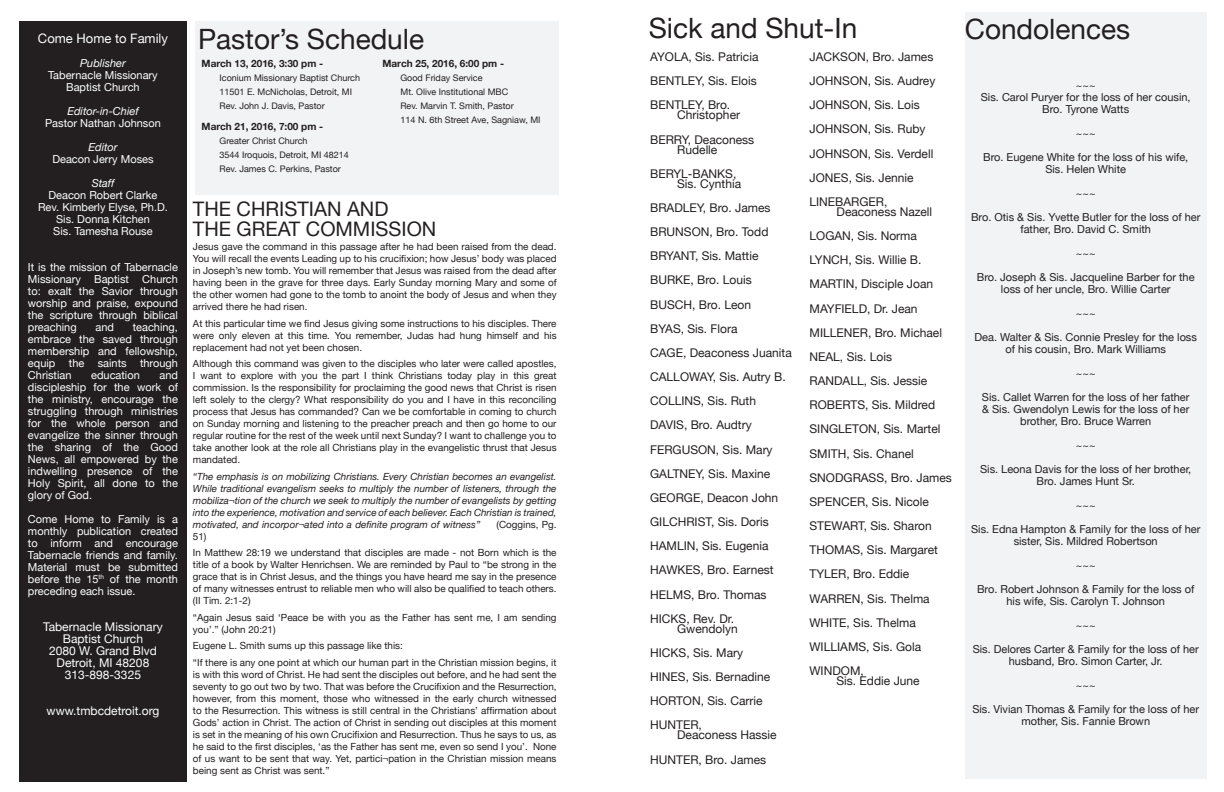
<style>
.page{position:relative;width:1224px;height:792px;background:#fff}
.page>*{position:absolute;margin:0;border:0;box-sizing:border-box;transform-origin:0 0}
.t1{font:28px "Helvetica Neue";color:#231f20}
.t2{font:20px/20px "Helvetica Neue";color:#231f20}
.t3{font:13px "Helvetica Neue";color:#fff}
.t4{font:12px/24.2px "Helvetica Neue";color:#231f20}
.t5{font:12px/12px "Helvetica Neue";color:#fff;text-align:center}
.t6{font:11px/12px "Helvetica Neue";color:#fff;text-align:justify}
.t7{font:11px/24px "Helvetica Neue";color:#231f20;text-align:center}
.t8{font:italic 11px "Helvetica Neue";color:#fff}
.t9{font:700 10px "Helvetica Neue";color:#231f20}
.t10{font:9.9px/12px "Helvetica Neue";color:#231f20;text-align:justify}
.t11{font:italic 9.9px/12px "Helvetica Neue";color:#231f20;text-align:justify}
.t12{font:9px/14px "Helvetica Neue";color:#231f20}
</style>
<div class="page">
<div style="left:19px;top:22px;width:168px;height:760px;background:#231f20"></div>
<div style="left:965px;top:13px;width:242px;height:766px;background:#f2f3f4"></div>
<div style="left:196px;top:21px;width:363px;height:173px;background:#f2f3f4"></div>
<h3 class="t3" style="left:38px;top:31px;width:132px">Come Home to Family</h3>
<p class="t8" style="left:80px;top:56px;width:47px">Publisher</p>
<p class="t6" style="left:48px;top:69px;width:111px;text-align:center">Tabernacle Missionary<br>Baptist Church</p>
<p class="t8" style="left:67px;top:104px;width:73px">Editor-in-Chief</p>
<p class="t6" style="left:45px;top:117px;width:117px">Pastor Nathan Johnson</p>
<p class="t8" style="left:88px;top:140px;width:31px">Editor</p>
<p class="t6" style="left:52px;top:153px;width:103px">Deacon Jerry Moses</p>
<p class="t8" style="left:92px;top:176px;width:24px">Staff</p>
<p class="t6" style="left:38px;top:189px;width:131px;text-align:center">Deacon Robert Clarke<br>Rev. Kimberly Elyse, Ph.D.<br>Sis. Donna Kitchen<br>Sis. Tamesha Rouse</p>
<p class="t6" style="left:28px;top:261px;width:152px">It is the mission of Tabernacle Missionary Baptist Church to: exalt the Savior through worship and praise, expound the scripture through biblical preaching</p>
<p class="t6" style="left:28px;top:321px;width:152px;text-indent:105px">teaching, embrace the saved through membership and fellowship, equip the saints through Christian</p>
<p class="t6" style="left:95px;top:321px;width:20px">and</p>
<p class="t6" style="left:28px;top:369px;width:152px;text-indent:131px">and discipleship for the work of the ministry, encourage the struggling through ministries for the whole person and evangelize the sinner through the sharing of the Good News, all empowered by the indwelling presence of the Holy Spirit, all done to the glory of God.</p>
<p class="t6" style="left:28px;top:513px;width:152px">Come Home to Family is a monthly publication created to inform and encourage Tabernacle friends and family.<br>Material must be submitted before the 15<sup>th</sup> of the month preceding each issue.</p>
<p class="t5" style="left:43px;top:621px;width:121px">Tabernacle Missionary<br>Baptist Church<br>2080 W. Grand Blvd<br>Detroit, MI 48208<br>313-898-3325</p>
<p class="t5" style="left:47px;top:705px;width:114px">www.tmbcdetroit.org</p>
<p class="t6" style="left:91px;top:369px;width:50px">education</p>
<h1 class="t1" style="left:198px;top:23px;width:228px">Pastor’s Schedule</h1>
<p class="t9" style="left:202px;top:57px;width:123px">March 13, 2016, 3:30 pm -</p>
<p class="t12" style="left:220px;top:70px;width:142px">Iconium Missionary Baptist Church<br>11501 E. McNicholas, Detroit, MI<br>Rev. John J. Davis, Pastor</p>
<p class="t9" style="left:202px;top:121px;width:123px">March 21, 2016, 7:00 pm -</p>
<p class="t12" style="left:220px;top:134px;width:131px">Greater Christ Church<br>3544 Iroquois, Detroit, MI 48214<br>Rev. James C. Perkins, Pastor</p>
<p class="t9" style="left:382px;top:57px;width:123px">March 25, 2016, 6:00 pm -</p>
<p class="t12" style="left:400px;top:70px;width:142px">Good Friday Service<br>Mt. Olive Institutional MBC<br>Rev. Marvin T. Smith, Pastor<br>114 N. 6th Street Ave, Sagniaw, MI</p>
<h2 class="t2" style="left:193px;top:199px;width:245px">THE CHRISTIAN AND<br>THE GREAT COMMISSION</h2>
<p class="t10" style="left:193px;top:241px;width:365px">Jesus gave the command in this passage after he had been raised from the dead.<br>You will recall the events Leading up to his crucifixion; how Jesus’ body was placed in Joseph’s new tomb. You will remember that Jesus was raised from the dead after having been in the grave for three days. Early Sunday morning Mary and some of the other women had gone to the tomb to anoint the body of Jesus and when they arrived there he had risen.</p>
<p class="t10" style="left:193px;top:317px;width:365px">At this particular time we find Jesus giving some instructions to his disciples. There were only eleven at this time. You remember, Judas had hung himself and his replacement had not yet been chosen.</p>
<p class="t10" style="left:193px;top:358px;width:365px">Although this command was given to the disciples who later were called apostles, I want to explore with you the part I think Christians today play in this great commission. Is the responsibility for proclaiming the good news that Christ is risen left solely to the clergy? What responsibility do you and I have in this reconciling process that Jesus has commanded? Can we be comfortable in coming to church on Sunday morning and listening to the preacher preach and then go home to our regular routine for the rest of the week until next Sunday? I want to challenge you to take another look at the role all Christians play in the evangelistic thrust that Jesus mandated.</p>
<p class="t11" style="left:193px;top:470px;width:365px">“The emphasis is on mobilizing Christians. Every Christian becomes an evangelist.<br>While traditional evangelism seeks to multiply the number of listeners, through the mobiliza¬tion of the church we seek to multiply the number of evangelists by getting into the experience, motivation and service of each believer. Each Christian is trained, motivated, and incorpor¬ated into a definite program of witness”</p>
<p class="t10" style="left:497px;top:518px;width:61px">(Coggins, Pg.</p>
<p class="t10" style="left:193px;top:528px;width:365px;line-height:16.5px">51)<br>In Matthew 28:19 we understand that disciples are made - not Born which is the</p>
<p class="t10" style="left:193px;top:559px;width:365px">title of a book by Walter Henrichsen. We are reminded by Paul to “be strong in the grace that is in Christ Jesus, and the things you have heard me say in the presence of many witnesses entrust to reliable men who will also be qualified to teach others. (II Tim. 2:1-2)</p>
<p class="t10" style="left:193px;top:611px;width:365px">“Again Jesus said ‘Peace be with you as the Father has sent me, I am sending you’.” (John 20:21)</p>
<p class="t10" style="left:193px;top:637px;width:365px;line-height:16.5px">Eugene L. Smith sums up this passage like this:<br>“If there is any one point at which our human part in the Christian mission begins, it</p>
<p class="t10" style="left:193px;top:668px;width:365px">is with this word of Christ. He had sent the disciples out before, and he had sent the seventy to go out two by two. That was before the Crucifixion and the Resurrection, however, from this moment, those who witnessed in the early church witnessed to the Resurrection. This witness is still central in the Christians’ affirmation about Gods’ action in Christ. The action of Christ in sending out disciples at this moment is set in the meaning of his own Crucifixion and Resurrection. Thus he says to us, as he said to the first disciples, ‘as the Father has sent me, even so send I you’. None of us want to be sent that way. Yet, partici¬pation in the Christian mission means being sent as Christ was sent.”</p>
<h1 class="t1" style="left:649px;top:11px;width:210px">Sick and Shut-In</h1>
<h1 class="t1" style="left:965px;top:12px;width:167px">Condolences</h1>
<p class="t4" style="left:650px;top:45px;width:110px">AYOLA, Sis. Patricia<br>BENTLEY, Sis. Elois<br>BENTLEY, Bro.</p>
<p class="t4" style="left:650px;top:103px;width:106px;text-indent:27px">Christopher<br>BERRY, Deaconess</p>
<p class="t4" style="left:650px;top:137px;width:88px;text-indent:27px">Rudelle<br>BERYL-BANKS,</p>
<p class="t4" style="left:650px;top:171px;width:143px;text-indent:27px">Sis. Cynthia<br>BRADLEY, Bro. James<br>BRUNSON, Bro. Todd<br>BRYANT, Sis. Mattie<br>BURKE, Bro. Louis<br>BUSCH, Bro. Leon<br>BYAS, Sis. Flora<br>CAGE, Deaconess Juanita<br>CALLOWAY, Sis. Autry B.<br>COLLINS, Sis. Ruth<br>DAVIS, Bro. Audtry<br>FERGUSON, Sis. Mary<br>GALTNEY, Sis. Maxine<br>GEORGE, Deacon John<br>GILCHRIST, Sis. Doris<br>HAMLIN, Sis. Eugenia<br>HAWKES, Bro. Earnest<br>HELMS, Bro. Thomas<br>HICKS, Rev. Dr.</p>
<p class="t4" style="left:650px;top:616px;width:122px;text-indent:27px">Gwendolyn<br>HICKS, Sis. Mary<br>HINES, Sis. Bernadine<br>HORTON, Sis. Carrie<br>HUNTER,</p>
<p class="t4" style="left:650px;top:723px;width:128px;text-indent:27px">Deaconess Hassie<br>HUNTER, Bro. James</p>
<p class="t4" style="left:810px;top:44px;width:127px">JACKSON, Bro. James<br>JOHNSON, Sis. Audrey<br>JOHNSON, Sis. Lois<br>JOHNSON, Sis. Ruby<br>JOHNSON, Sis. Verdell<br>JONES, Sis. Jennie<br>LINEBARGER,</p>
<p class="t4" style="left:810px;top:199px;width:144px;text-indent:27px">Deaconess Nazell<br>LOGAN, Sis. Norma<br>LYNCH, Sis. Willie B.<br>MARTIN, Disciple Joan<br>MAYFIELD, Dr. Jean<br>MILLENER, Bro. Michael<br>NEAL, Sis. Lois<br>RANDALL, Sis. Jessie<br>ROBERTS, Sis. Mildred<br>SINGLETON, Sis. Martel<br>SMITH, Sis. Chanel<br>SNODGRASS, Bro. James<br>SPENCER, Sis. Nicole<br>STEWART, Sis. Sharon<br>THOMAS, Sis. Margaret<br>TYLER, Bro. Eddie<br>WARREN, Sis. Thelma<br>WHITE, Sis. Thelma<br>WILLIAMS, Sis. Gola<br>WINDOM,</p>
<p class="t4" style="left:837px;top:669px;width:85px">Sis. Eddie June</p>
<p class="t7" style="left:981px;top:79px;width:211px;line-height:12px">~~~<br>Sis. Carol Puryer for the loss of her cousin,<br>Bro. Tyrone Watts</p>
<p class="t7" style="left:983px;top:121px;width:207px">~~~<br>Bro. Eugene White for the loss of his wife,</p>
<p class="t7" style="left:971px;top:157px;width:231px">Sis. Helen White<br>~~~<br>Bro. Otis &amp; Sis. Yvette Butler for the loss of her</p>
<p class="t7" style="left:977px;top:217px;width:219px">father, Bro. David C. Smith<br>~~~<br>Bro. Joseph &amp; Sis. Jacqueline Barber for the</p>
<p class="t7" style="left:975px;top:277px;width:224px">loss of her uncle, Bro. Willie Carter<br>~~~<br>Dea. Walter &amp; Sis. Connie Presley for the loss</p>
<p class="t7" style="left:982px;top:337px;width:209px">of his cousin, Bro. Mark Williams<br>~~~<br>Sis. Callet Warren for the loss of her father</p>
<p class="t7" style="left:982px;top:403px;width:209px;line-height:12px">&amp; Sis. Gwendolyn Lewis for the loss of her brother, Bro. Bruce Warren</p>
<p class="t7" style="left:980px;top:433px;width:213px">~~~<br>Sis. Leona Davis for the loss of her brother,</p>
<p class="t7" style="left:971px;top:469px;width:231px">Bro. James Hunt Sr.<br>~~~<br>Sis. Edna Hampton &amp; Family for the loss of her</p>
<p class="t7" style="left:977px;top:529px;width:219px">sister, Sis. Mildred Robertson<br>~~~<br>Bro. Robert Johnson &amp; Family for the loss of</p>
<p class="t7" style="left:973px;top:589px;width:228px">his wife, Sis. Carolyn T. Johnson<br>~~~<br>Sis. Delores Carter &amp; Family for the loss of her</p>
<p class="t7" style="left:972px;top:649px;width:228px">husband, Bro. Simon Carter, Jr.<br>~~~<br>Sis. Vivian Thomas &amp; Family for the loss of her</p>
<p class="t7" style="left:1021px;top:709px;width:130px">mother, Sis. Fannie Brown</p>
</div>
